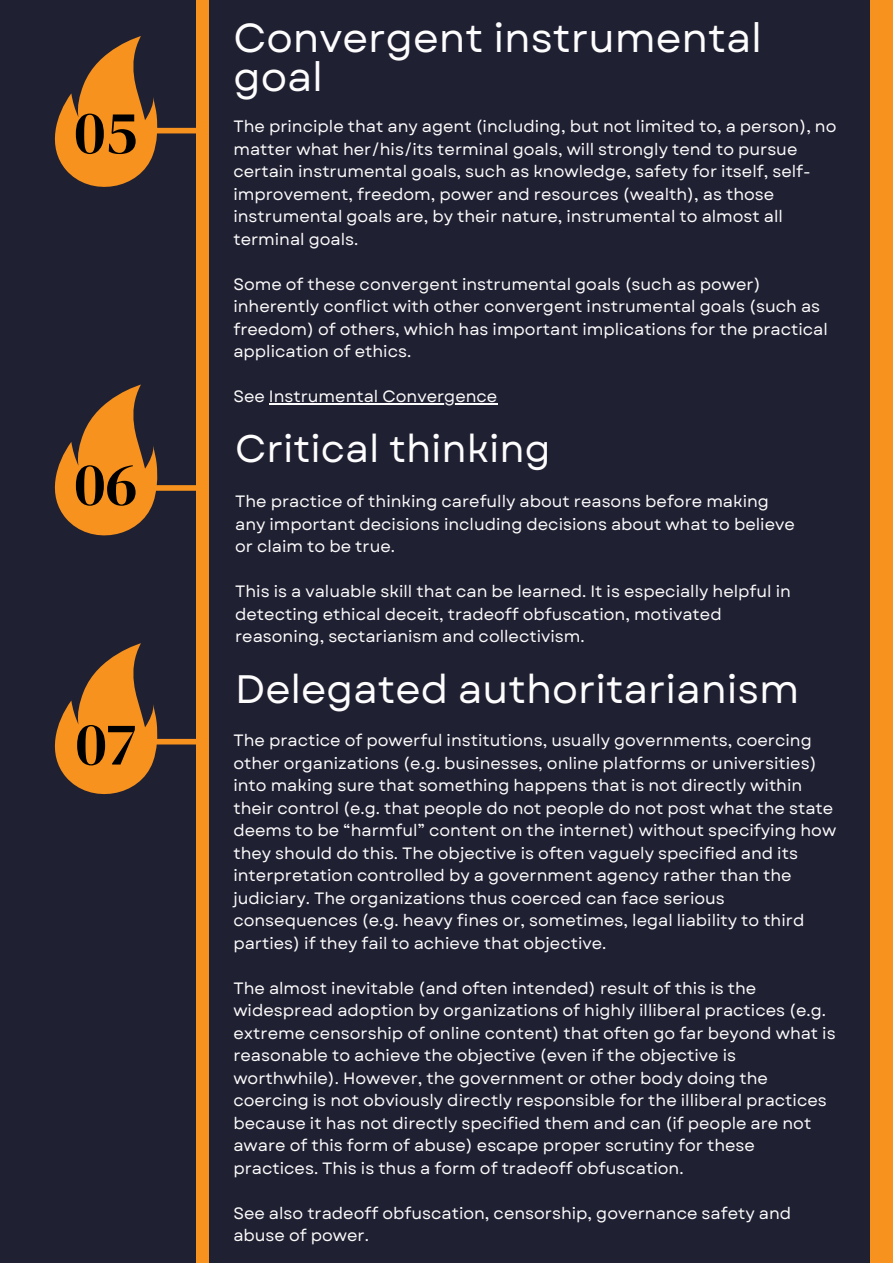
<style>
.page{position:relative;width:893px;height:1264px;background:#fff}
.page>*{position:absolute;margin:0;border:0;box-sizing:border-box;transform-origin:0 0}
.t1{font:60.9px "DM Serif Display";color:#000}
.t2{font:40.5px/39.3px "Garet";color:#fdfdfd}
.t3{font:39.6px "Garet";color:#fdfdfd}
.t4{font:38.4px "Garet";color:#fdfdfd}
.t5{font:16.35px/22.5px "Garet";color:#fdfdfd}
</style>
<div class="page">
<div style="left:0;top:0;width:892px;height:1262px;background:#202033"></div>
<div style="left:869px;top:0;width:23px;height:1262px;background:#f6921d"></div>
<div style="left:144px;top:485px;width:53px;height:6px;background:#f6921d"></div>
<div style="left:144px;top:739px;width:53px;height:5px;background:#f6921d"></div>
<div style="left:196px;top:0;width:13px;height:1262px;background:#f6921d"></div>
<div style="left:144px;top:128px;width:53px;height:5px;background:#f6921d"></div>
<svg style="left:54px;top:36px;width:104px;height:151px"></svg>
<svg style="left:54px;top:384px;width:104px;height:152px"></svg>
<svg style="left:54px;top:643px;width:104px;height:152px"></svg>
<hr style="left:269px;top:403px;width:228px;height:1px;background:#fdfdfd">
<p class="t1" style="left:74px;top:90px;width:64px">05</p>
<p class="t1" style="left:75px;top:441px;width:64px">06</p>
<p class="t1" style="left:76px;top:701px;width:62px">07</p>
<p class="t2" style="left:233px;top:18px;width:530px">Convergent instrumental goal</p>
<p class="t5" style="left:233px;top:115px;width:604px">The principle that any agent (including, but not limited to, a person), no matter what her/his/its terminal goals, will strongly tend to pursue certain instrumental goals, such as knowledge, safety for itself, self&shy;improvement, freedom, power and resources (wealth), as those instrumental goals are, by their nature, instrumental to almost all terminal goals.</p>
<p class="t5" style="left:233px;top:273px;width:596px">Some of these convergent instrumental goals (such as power) inherently conflict with other convergent instrumental goals (such as freedom) of others, which has important implications for the practical application of ethics.</p>
<p class="t5" style="left:233px;top:385px;width:265px">See Instrumental Convergence</p>
<p class="t4" style="left:235px;top:421px;width:317px">Critical thinking</p>
<p class="t5" style="left:235px;top:490px;width:561px">The practice of thinking carefully about reasons before making any important decisions including decisions about what to believe or claim to be true.</p>
<p class="t5" style="left:235px;top:580px;width:557px">This is a valuable skill that can be learned. It is especially helpful in detecting ethical deceit, tradeoff obfuscation, motivated reasoning, sectarianism and collectivism.</p>
<p class="t3" style="left:235px;top:660px;width:565px">Delegated authoritarianism</p>
<p class="t5" style="left:233px;top:729px;width:604px">The practice of powerful institutions, usually governments, coercing other organizations (e.g. businesses, online platforms or universities) into making sure that something happens that is not directly within their control (e.g. that people do not people do not post what the state deems to be “harmful” content on the internet) without specifying how they should do this. The objective is often vaguely specified and its interpretation controlled by a government agency rather than the judiciary. The organizations thus coerced can face serious consequences (e.g. heavy fines or, sometimes, legal liability to third parties) if they fail to achieve that objective.</p>
<p class="t5" style="left:233px;top:976px;width:603px">The almost inevitable (and often intended) result of this is the widespread adoption by organizations of highly illiberal practices (e.g. extreme censorship of online content) that often go far beyond what is reasonable to achieve the objective (even if the objective is worthwhile). However, the government or other body doing the coercing is not obviously directly responsible for the illiberal practices because it has not directly specified them and can (if people are not aware of this form of abuse) escape proper scrutiny for these practices. This is thus a form of tradeoff obfuscation.</p>
<p class="t5" style="left:233px;top:1201px;width:559px">See also tradeoff obfuscation, censorship, governance safety and abuse of power.</p>
</div>
